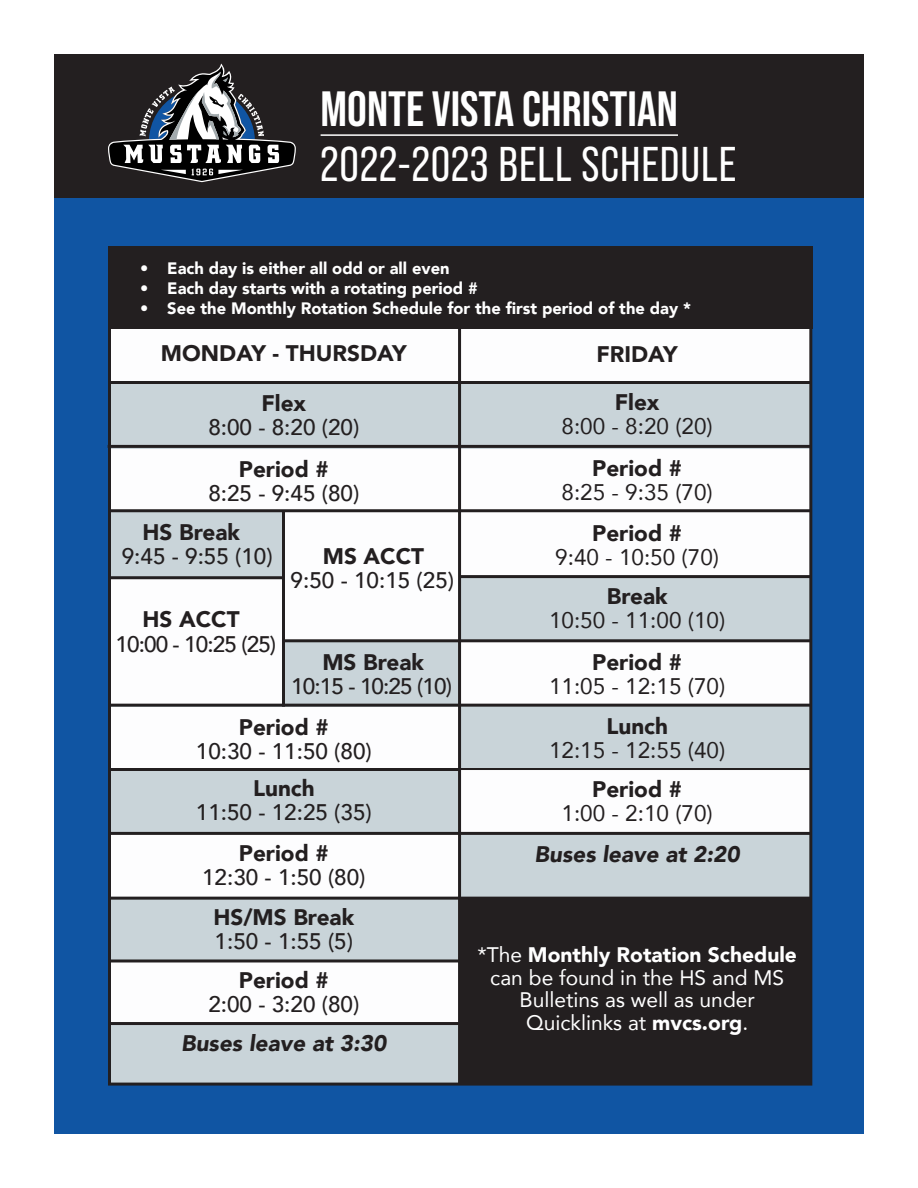
<style>
.page{position:relative;width:918px;height:1188px;background:#fff}
.page>*{position:absolute;margin:0;border:0;box-sizing:border-box;transform-origin:0 0}
.t1{font:700 49.5px "Bebas Neue Pro";color:#fff}
.t2{font:48.75px "Bebas Neue Pro";letter-spacing:.02em;color:#fff}
.t3{font:900 22.5px "Avenir";color:#231f20}
.t4{font:500 22.5px "Avenir";color:#231f20}
.t5{font:22.5px "Avenir";color:#231f20}
.t6{font:21px "Avenir";color:#fff}
.t7{font:900 21px "Avenir";color:#fff}
.t8{font:900 16.5px "Avenir";color:#fff}
.s1{font-weight:400}
.s2{font-weight:900}
</style>
<div class="page">
<div style="left:54px;top:78px;width:810px;height:1056px;background:#1055a3"></div>
<div style="left:108px;top:318px;width:701px;height:767px;background:#c9d4d9"></div>
<div style="left:108px;top:246px;width:704px;height:83px;background:#231f20"></div>
<div style="left:54px;top:54px;width:810px;height:144px;background:#231f20"></div>
<svg style="left:108px;top:64px;width:188px;height:118px"></svg>
<div style="left:108px;top:329px;width:702px;height:52px;background:#fff"></div>
<div style="left:461px;top:898px;width:349px;height:187px;background:#231f20"></div>
<div style="left:108px;top:449px;width:702px;height:61px;background:#fff"></div>
<hr style="left:108px;top:445px;width:704px;height:3px;background:#231f20">
<hr style="left:110px;top:381px;width:702px;height:3px;background:#231f20">
<div style="left:284px;top:511px;width:175px;height:130px;background:#fff"></div>
<div style="left:108px;top:707px;width:350px;height:63px;background:#fff"></div>
<hr style="left:108px;top:768px;width:702px;height:3px;background:#231f20">
<div style="left:460px;top:771px;width:350px;height:61px;background:#fff"></div>
<div style="left:108px;top:962px;width:351px;height:62px;background:#fff"></div>
<hr style="left:108px;top:959px;width:352px;height:3px;background:#231f20">
<div style="left:459px;top:512px;width:351px;height:64px;background:#fff"></div>
<hr style="left:460px;top:575px;width:351px;height:3px;background:#231f20">
<hr style="left:110px;top:509px;width:702px;height:3px;background:#231f20">
<div style="left:110px;top:578px;width:174px;height:127px;background:#fff"></div>
<hr style="left:282px;top:512px;width:3px;height:195px;background:#231f20">
<hr style="left:108px;top:576px;width:176px;height:3px;background:#231f20">
<hr style="left:108px;top:1022px;width:351px;height:3px;background:#231f20">
<div style="left:460px;top:641px;width:350px;height:63px;background:#fff"></div>
<hr style="left:110px;top:704px;width:702px;height:3px;background:#231f20">
<hr style="left:284px;top:639px;width:528px;height:3px;background:#231f20">
<div style="left:108px;top:834px;width:351px;height:63px;background:#fff"></div>
<hr style="left:458px;top:322px;width:3px;height:763px;background:#231f20">
<hr style="left:108px;top:832px;width:702px;height:3px;background:#231f20">
<hr style="left:110px;top:897px;width:702px;height:3px;background:#231f20">
<div style="left:108px;top:323px;width:704px;height:763px;border:3px solid #231f20"></div>
<hr style="left:321px;top:134px;width:357px;height:2px;background:#fff">
<p class="t1" style="left:321px;top:81px;width:359px">MONTE VISTA CHRISTIAN</p>
<p class="t2" style="left:321px;top:137px;width:417px">2022-2023 BELL SCHEDULE</p>
<p class="t8" style="left:140px;top:254px;width:311px">• Each day is either all odd or all even</p>
<p class="t8" style="left:140px;top:274px;width:339px">• Each day starts with a rotating period #</p>
<p class="t8" style="left:140px;top:294px;width:552px">• See the Monthly Rotation Schedule for the first period of the day *</p>
<p class="t3" style="left:597px;top:335px;width:83px">FRIDAY</p>
<p class="t3" style="left:615px;top:383px;width:46px">Flex</p>
<p class="t5" style="left:562px;top:408px;width:153px">8:00 - 8:20 (20)</p>
<p class="t3" style="left:592px;top:449px;width:91px">Period #</p>
<p class="t5" style="left:562px;top:474px;width:153px">8:25 - 9:35 (70)</p>
<p class="t3" style="left:592px;top:513px;width:91px">Period #</p>
<p class="t5" style="left:555px;top:539px;width:165px">9:40 - 10:50 (70)</p>
<p class="t3" style="left:607px;top:576px;width:62px">Break</p>
<p class="t5" style="left:549px;top:602px;width:178px">10:50 - 11:00 (10)</p>
<p class="t3" style="left:592px;top:642px;width:91px">Period #</p>
<p class="t5" style="left:549px;top:668px;width:178px">11:05 - 12:15 (70)</p>
<p class="t3" style="left:606px;top:707px;width:63px">Lunch</p>
<p class="t5" style="left:549px;top:732px;width:178px">12:15 - 12:55 (40)</p>
<p class="t3" style="left:592px;top:770px;width:91px">Period #</p>
<p class="t5" style="left:562px;top:795px;width:153px">1:00 - 2:10 (70)</p>
<p class="t3" style="left:535px;top:834px;width:211px">Buses leave at 2:20</p>
<p class="t3" style="left:161px;top:334px;width:247px">MONDAY - THURSDAY</p>
<p class="t3" style="left:262px;top:383px;width:46px">Flex</p>
<p class="t4" style="left:208px;top:407px;width:152px">8:00 - 8:20 (20)</p>
<p class="t3" style="left:239px;top:449px;width:91px">Period #</p>
<p class="t4" style="left:208px;top:473px;width:152px">8:25 - 9:45 (80)</p>
<p class="t3" style="left:143px;top:512px;width:99px">HS Break</p>
<p class="t4" style="left:122px;top:536px;width:152px">9:45 - 9:55 (10)</p>
<p class="t3" style="left:323px;top:536px;width:103px">MS ACCT</p>
<p class="t4" style="left:291px;top:560px;width:165px">9:50 - 10:15 (25)</p>
<p class="t3" style="left:143px;top:599px;width:99px">HS ACCT</p>
<p class="t4" style="left:116px;top:625px;width:162px">10:00 - 10:25 (25)</p>
<p class="t3" style="left:322px;top:643px;width:103px">MS Break</p>
<p class="t4" style="left:291px;top:667px;width:162px">10:15 - 10:25 (10)</p>
<p class="t3" style="left:239px;top:707px;width:91px">Period #</p>
<p class="t4" style="left:196px;top:731px;width:177px">10:30 - 11:50 (80)</p>
<p class="t3" style="left:253px;top:769px;width:63px">Lunch</p>
<p class="t4" style="left:196px;top:793px;width:177px">11:50 - 12:25 (35)</p>
<p class="t3" style="left:239px;top:834px;width:91px">Period #</p>
<p class="t4" style="left:202px;top:857px;width:165px">12:30 - 1:50 (80)</p>
<p class="t3" style="left:213px;top:898px;width:142px">HS/MS Break</p>
<p class="t4" style="left:215px;top:922px;width:140px">1:50 - 1:55 (5)</p>
<p class="t3" style="left:239px;top:961px;width:91px">Period #</p>
<p class="t4" style="left:208px;top:985px;width:152px">2:00 - 3:20 (80)</p>
<p class="t3" style="left:181px;top:1024px;width:211px">Buses leave at 3:30</p>
<p class="t7" style="left:477px;top:937px;width:321px"><span class="s1">*The</span> Monthly Rotation Schedule</p>
<p class="t6" style="left:490px;top:960px;width:295px">can be found in the HS and MS</p>
<p class="t6" style="left:520px;top:983px;width:237px">Bulletins as well as under</p>
<p class="t6" style="left:526px;top:1005px;width:224px">Quicklinks at <span class="s2">mvcs.org</span>.</p>
</div>
